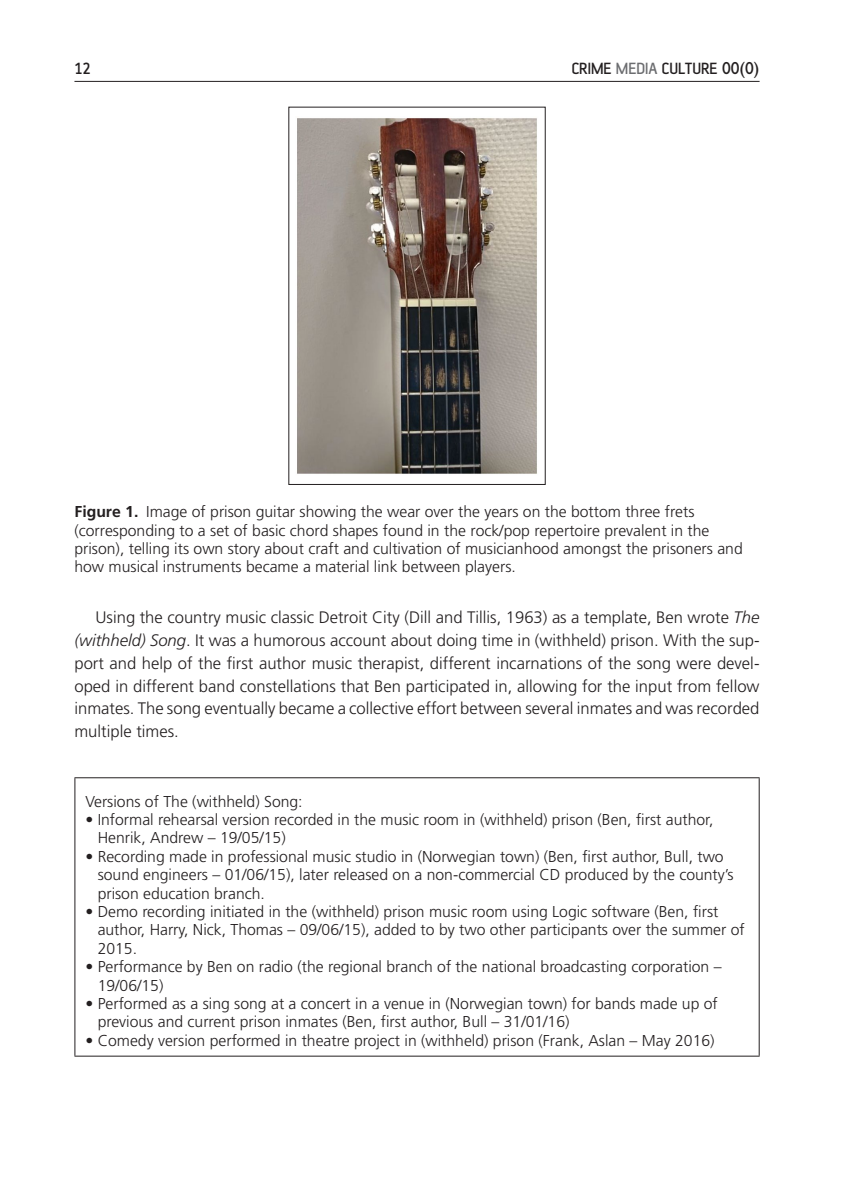
<style>
.page{position:relative;width:844px;height:1201px;background:#fff}
.page>*{position:absolute;margin:0;border:0;box-sizing:border-box;transform-origin:0 0}
.t1{font:500 17.5px "AF Battersea";color:#231f20}
.t2{font:300 16.62px/22.8px "Frutiger LT Std";color:#231f20;text-align:justify}
.t3{font:300 15.75px/18.4px "Frutiger LT Std";color:#231f20}
.s1{color:#6c6d70}
.s2{font-family:"Gill Sans Std";font-weight:400}
.s3{font-weight:700}
.s4{font-style:italic}
</style>
<div class="page">
<hr style="left:74px;top:81px;width:685px;height:1px;background:#231f20">
<img style="left:297px;top:118px;width:240px;height:356px">
<hr style="left:74px;top:777px;width:685px;height:1px;background:#231f20">
<hr style="left:74px;top:778px;width:1px;height:277px;background:#231f20">
<hr style="left:758px;top:778px;width:1px;height:277px;background:#231f20">
<hr style="left:74px;top:1055px;width:685px;height:1px;background:#231f20">
<p class="t1" style="left:74px;top:59px;width:18px">12</p>
<p class="t1" style="left:571px;top:59px;width:189px">CRIME <span class="s1">MEDIA</span> CULTURE <span class="s2">00(0)</span></p>
<p class="t3" style="left:74px;top:503px;width:669px"><span class="s3">Figure 1.</span> Image of prison guitar showing the wear over the years on the bottom three frets (corresponding to a set of basic chord shapes found in the rock/pop repertoire prevalent in the prison), telling its own story about craft and cultivation of musicianhood amongst the prisoners and how musical instruments became a material link between players.</p>
<p class="t2" style="left:74px;top:606px;width:686px;text-indent:21px">Using the country music classic Detroit City (Dill and Tillis, 1963) as a template, Ben wrote <span class="s4">The (withheld) Song</span>. It was a humorous account about doing time in (withheld) prison. With the sup&shy;port and help of the first author music therapist, different incarnations of the song were devel&shy;oped in different band constellations that Ben participated in, allowing for the input from fellow inmates. The song eventually became a collective effort between several inmates and was recorded multiple times.</p>
<p class="t3" style="left:85px;top:792px;width:219px">Versions of The (withheld) Song:</p>
<p class="t3" style="left:98px;top:810px;width:617px;text-indent:-12px">• Informal rehearsal version recorded in the music room in (withheld) prison (Ben, first author,<br>Henrik, Andrew – 19/05/15)</p>
<p class="t3" style="left:98px;top:847px;width:637px;text-indent:-12px">• Recording made in professional music studio in (Norwegian town) (Ben, first author, Bull, two sound engineers – 01/06/15), later released on a non-commercial CD produced by the county’s prison education branch.</p>
<p class="t3" style="left:98px;top:902px;width:648px;text-indent:-12px">• Demo recording initiated in the (withheld) prison music room using Logic software (Ben, first author, Harry, Nick, Thomas – 09/06/15), added to by two other participants over the summer of<br>2015.</p>
<p class="t3" style="left:98px;top:957px;width:625px;text-indent:-12px">• Performance by Ben on radio (the regional branch of the national broadcasting corporation –<br>19/06/15)</p>
<p class="t3" style="left:98px;top:994px;width:621px;text-indent:-12px">• Performed as a sing song at a concert in a venue in (Norwegian town) for bands made up of previous and current prison inmates (Ben, first author, Bull – 31/01/16)</p>
<p class="t3" style="left:85px;top:1031px;width:630px">• Comedy version performed in theatre project in (withheld) prison (Frank, Aslan – May 2016)</p>
</div>
